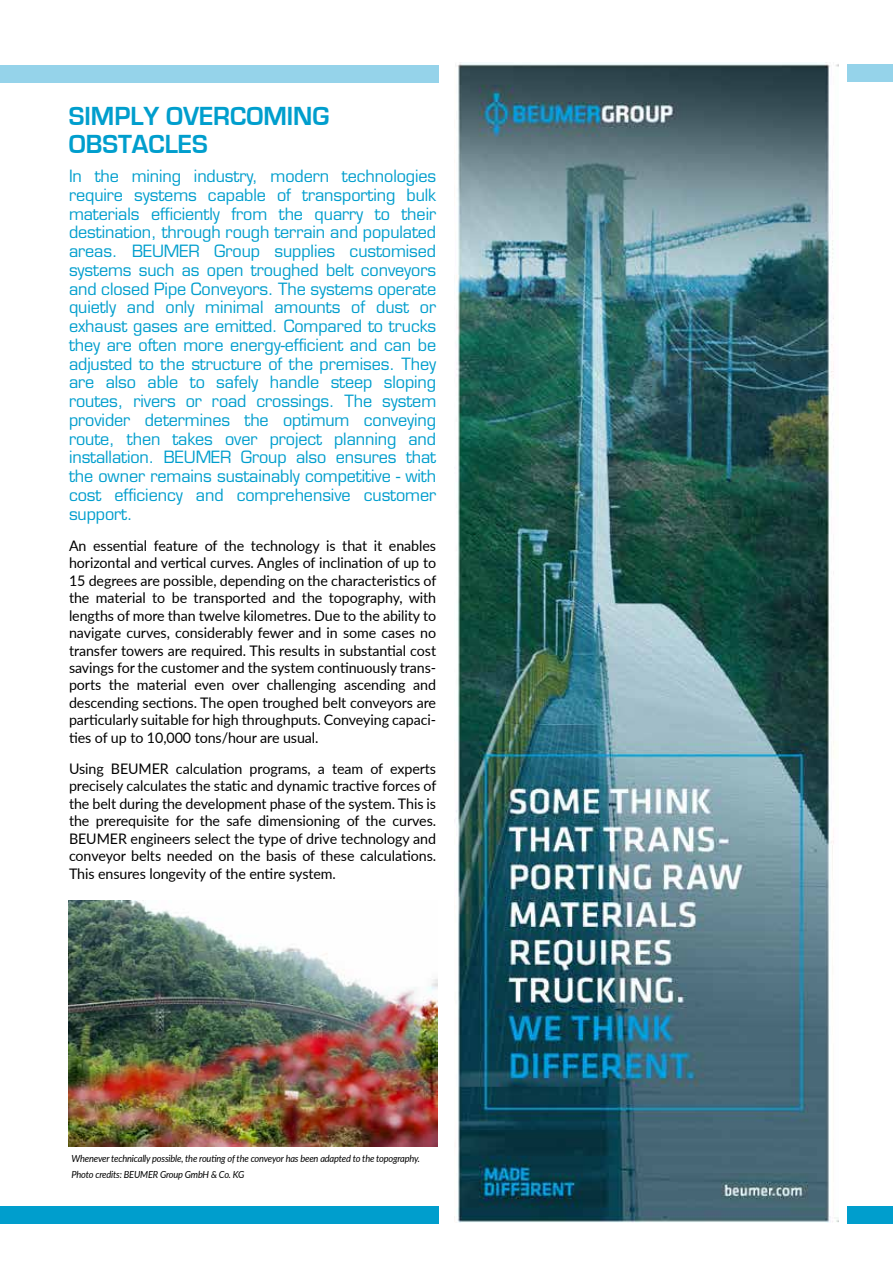
<style>
.page{position:relative;width:893px;height:1263px;background:#fff}
.page>*{position:absolute;margin:0;border:0;box-sizing:border-box;transform-origin:0 0}
.t1{font:700 27px/28.5px "Eurostile";color:#009ecd}
.t2{font:16.5px/18.8px "Eurostile";letter-spacing:-.005em;color:#009ecd;text-align:justify}
.t3{font:14.55px/17.4px "Lato";letter-spacing:-.005em;color:#000;text-align:justify}
.t4{font:italic 9.75px/16.2px "Lato";letter-spacing:-.02em;color:#000;scale:.95 1}
</style>
<div class="page">
<div style="left:0;top:65px;width:438px;height:18px;background:#95d3ea"></div>
<div style="left:0;top:1206px;width:438px;height:18px;background:#009ecd"></div>
<div style="left:848px;top:1206px;width:45px;height:18px;background:#009ecd"></div>
<div style="left:848px;top:64px;width:45px;height:18px;background:#95d3ea"></div>
<img style="left:454px;top:63px;width:384px;height:1159px">
<img style="left:69px;top:900px;width:368px;height:246px">
<h1 class="t1" style="left:69px;top:102px;width:262px">SIMPLY OVERCOMING<br>OBSTACLES</h1>
<p class="t2" style="left:69px;top:167px;width:369px">In the mining industry, modern technologies require systems capable of transporting bulk materials efficiently from the quarry to their destination, through rough terrain and populated areas. BEUMER Group supplies customised systems such as open troughed belt conveyors and closed Pipe Conveyors. The systems operate quietly and only minimal amounts of dust or exhaust gases are emitted. Compared to trucks they are often more energy-efficient and can be adjusted to the structure of the premises. They are also able to safely handle steep sloping routes, rivers or road crossings. The system provider determines the optimum conveying route, then takes over project planning and installation. BEUMER Group also ensures that the owner remains sustainably competitive - with cost efficiency and comprehensive customer support.</p>
<p class="t3" style="left:69px;top:536px;width:369px">An essential feature of the technology is that it enables horizontal and vertical curves. Angles of inclination of up to 15 degrees are possible, depending on the characteristics of the material to be transported and the topography, with lengths of more than twelve kilometres. Due to the ability to navigate curves, considerably fewer and in some cases no transfer towers are required. This results in substantial cost savings for the customer and the system continuously trans&shy;ports the material even over challenging ascending and descending sections. The open troughed belt conveyors are particularly suitable for high throughputs. Conveying capaci&shy;ties of up to 10,000 tons/hour are usual.</p>
<p class="t3" style="left:69px;top:759px;width:369px">Using BEUMER calculation programs, a team of experts precisely calculates the static and dynamic tractive forces of the belt during the development phase of the system. This is the prerequisite for the safe dimensioning of the curves.<br>BEUMER engineers select the type of drive technology and conveyor belts needed on the basis of these calculations.<br>This ensures longevity of the entire system.</p>
<p class="t4" style="left:72px;top:1150px;width:368px">Whenever technically possible, the routing of the conveyor has been adapted to the topography.<br>Photo credits: BEUMER Group GmbH &amp; Co. KG</p>
</div>
